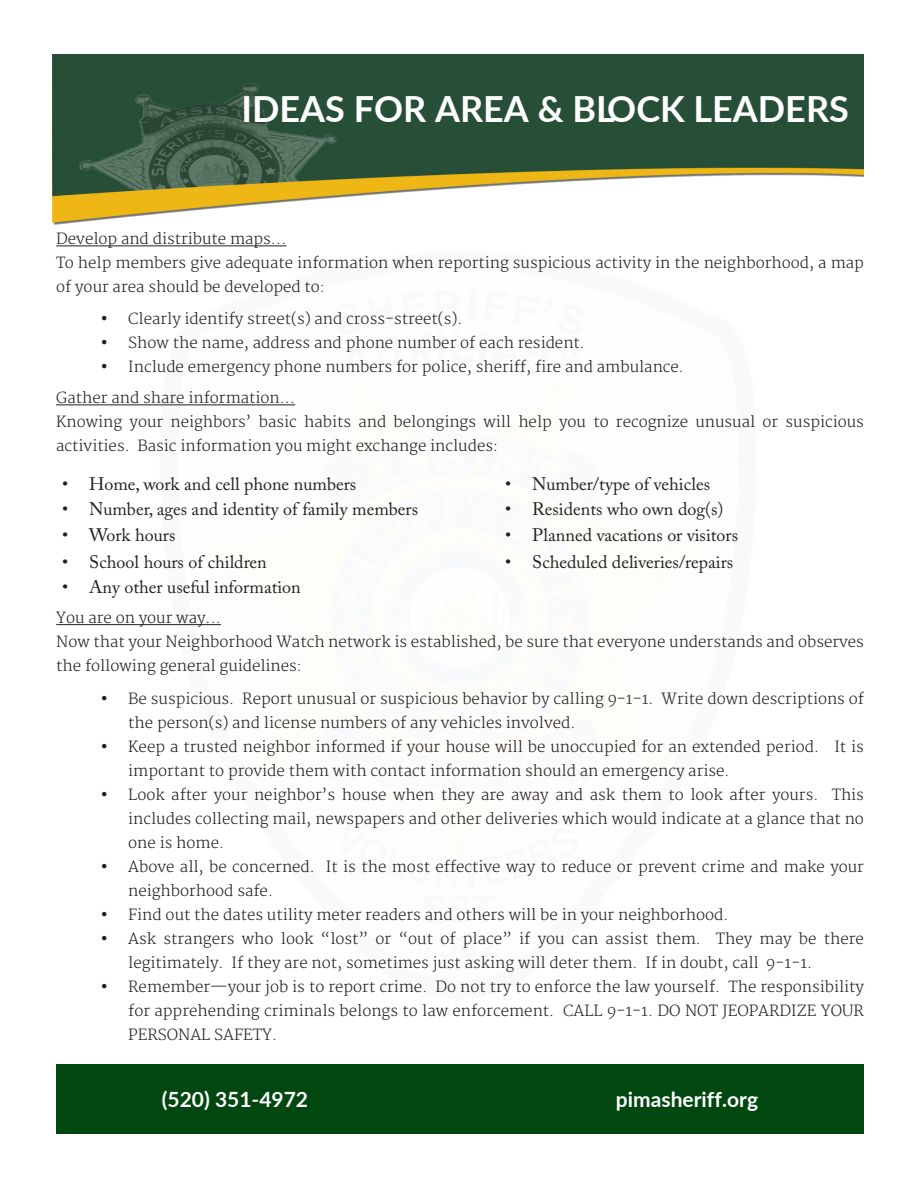
<style>
.page{position:relative;width:918px;height:1188px;background:#fff}
.page>*{position:absolute;margin:0;border:0;box-sizing:border-box;transform-origin:0 0}
.t1{font:700 36px "Lato";color:#fff}
.t2{font:700 21px "Lato";color:#fff}
.t3{font:18px "Adobe Caslon Pro";color:#231f20}
.t4{font:300 15px/24px "Merriweather";color:#231f20}
.s1{font-family:"Times New Roman";font-weight:400;font-size:18px}
</style>
<div class="page">
<img style="left:52px;top:54px;width:812px;height:171px">
<hr style="left:56px;top:245px;width:231px;height:1px;background:#231f20">
<hr style="left:56px;top:404px;width:239px;height:1px;background:#231f20">
<hr style="left:56px;top:624px;width:165px;height:1px;background:#231f20">
<div style="left:56px;top:1065px;width:808px;height:69px;background:#004710"></div>
<p class="t1" style="left:242px;top:83px;width:609px">IDEAS FOR AREA &amp; BLOCK LEADERS</p>
<p class="t4" style="left:56px;top:228px;width:232px">Develop and distribute maps...</p>
<p class="t4" style="left:56px;top:252px;width:809px">To help members give adequate information when reporting suspicious activity in the neighborhood, a map of your area should be developed to:</p>
<p class="t4" style="left:101px;top:307px;width:363px"><span class="s1">•</span> Clearly identify street(s) and cross-street(s).</p>
<p class="t4" style="left:101px;top:331px;width:485px"><span class="s1">•</span> Show the name, address and phone number of each resident.</p>
<p class="t4" style="left:101px;top:355px;width:584px"><span class="s1">•</span> Include emergency phone numbers for police, sheriff, fire and ambulance.</p>
<p class="t4" style="left:56px;top:387px;width:241px">Gather and share information...</p>
<p class="t4" style="left:56px;top:411px;width:809px">Knowing your neighbors’ basic habits and belongings will help you to recognize unusual or suspicious activities. Basic information you might exchange includes:</p>
<p class="t3" style="left:62px;top:473px;width:296px">• Home, work and cell phone numbers</p>
<p class="t3" style="left:505px;top:473px;width:206px">• Number/type of vehicles</p>
<p class="t3" style="left:62px;top:499px;width:357px">• Number, ages and identity of family members</p>
<p class="t3" style="left:505px;top:499px;width:220px">• Residents who own dog(s)</p>
<p class="t3" style="left:62px;top:524px;width:115px">• Work hours</p>
<p class="t3" style="left:505px;top:524px;width:234px">• Planned vacations or visitors</p>
<p class="t3" style="left:62px;top:551px;width:206px">• School hours of children</p>
<p class="t3" style="left:505px;top:551px;width:229px">• Scheduled deliveries/repairs</p>
<p class="t3" style="left:62px;top:576px;width:240px">• Any other useful information</p>
<p class="t4" style="left:56px;top:607px;width:166px">You are on your way...</p>
<p class="t4" style="left:56px;top:631px;width:809px">Now that your Neighborhood Watch network is established, be sure that everyone understands and observes the following general guidelines:</p>
<p class="t4" style="left:128px;top:688px;width:737px;text-indent:-27px"><span class="s1">•</span> Be suspicious. Report unusual or suspicious behavior by calling 9-1-1. Write down descriptions of the person(s) and license numbers of any vehicles involved.</p>
<p class="t4" style="left:128px;top:736px;width:737px;text-indent:-27px"><span class="s1">•</span> Keep a trusted neighbor informed if your house will be unoccupied for an extended period. It is important to provide them with contact information should an emergency arise.</p>
<p class="t4" style="left:128px;top:784px;width:737px;text-align:justify;text-indent:-27px"><span class="s1">•</span> Look after your neighbor’s house when they are away and ask them to look after yours. This includes collecting mail, newspapers and other deliveries which would indicate at a glance that no one is home.</p>
<p class="t4" style="left:128px;top:856px;width:737px;text-indent:-27px"><span class="s1">•</span> Above all, be concerned. It is the most effective way to reduce or prevent crime and make your neighborhood safe.</p>
<p class="t4" style="left:101px;top:904px;width:629px"><span class="s1">•</span> Find out the dates utility meter readers and others will be in your neighborhood.</p>
<p class="t4" style="left:128px;top:928px;width:737px;text-indent:-27px"><span class="s1">•</span> Ask strangers who look “lost” or “out of place” if you can assist them. They may be there legitimately. If they are not, sometimes just asking will deter them. If in doubt, call 9-1-1.</p>
<p class="t4" style="left:128px;top:976px;width:737px;text-align:justify;text-indent:-27px"><span class="s1">•</span> Remember—your job is to report crime. Do not try to enforce the law yourself. The responsibility for apprehending criminals belongs to law enforcement. CALL 9-1-1. DO NOT JEOPARDIZE YOUR PERSONAL SAFETY.</p>
<h2 class="t2" style="left:162px;top:1084px;width:148px">(520) 351-4972</h2>
<h2 class="t2" style="left:616px;top:1084px;width:144px">pimasheriff.org</h2>
</div>
